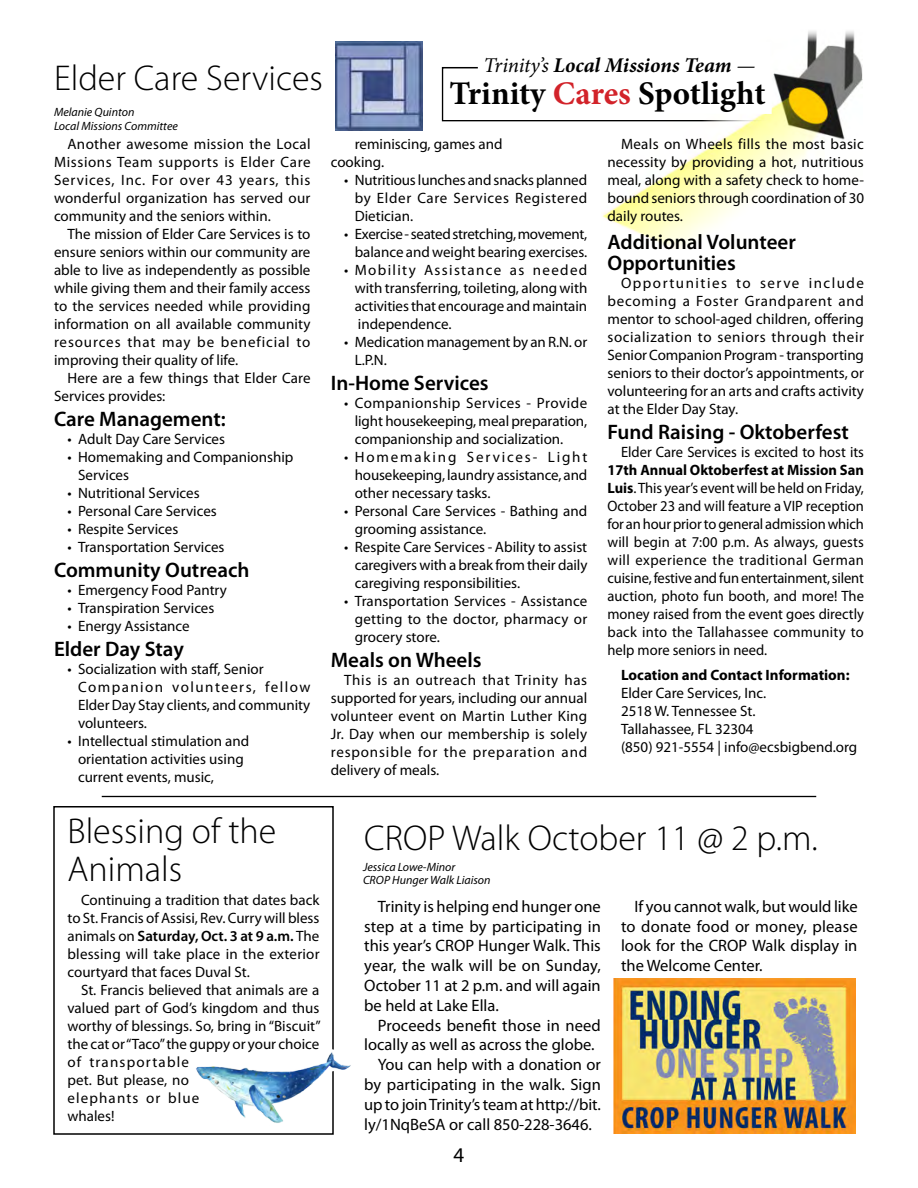
<style>
.page{position:relative;width:918px;height:1188px;background:#fff}
.page>*{position:absolute;margin:0;border:0;box-sizing:border-box;transform-origin:0 0}
.t1{font:300 36px/37.5px "Myriad Pro";color:#000}
.t2{font:700 33px "Minion Pro";color:#000}
.t3{font:600 21px/21px "Myriad Pro";color:#000}
.t4{font:italic 700 21px "Minion Pro";letter-spacing:-.005em;color:#000}
.t5{font:21px "Myriad Pro";color:#000}
.t6{font:16.5px/19.8px "Myriad Pro";color:#000;text-align:justify}
.t7{font:15px/18px "Myriad Pro";color:#000;text-align:justify}
.t8{font:700 15px "Myriad Pro";color:#000}
.t9{font:italic 12px/13.5px "Myriad Pro";color:#000}
.s1{font-weight:400}
.s2{color:#d2232a}
.s3{font-weight:700}
.s4{font-weight:600}
</style>
<div class="page">
<img style="left:336px;top:42px;width:87px;height:89px">
<img style="left:602px;top:31px;width:260px;height:218px">
<div style="left:442px;top:67px;width:328px;height:55px;border:2px solid #000"></div>
<div style="left:478px;top:42px;width:294px;height:72px;background:#fff"></div>
<img style="left:614px;top:978px;width:242px;height:156px">
<hr style="left:102px;top:796px;width:714px;height:1px;background:#000">
<img style="left:196px;top:1034px;width:155px;height:92px">
<h1 class="t1" style="left:54px;top:60px;width:271px">Elder Care Services</h1>
<p class="t9" style="left:54px;top:105px;width:125px">Melanie Quinton<br>Local Missions Committee</p>
<p class="t7" style="left:54px;top:135px;width:258px;text-indent:14px">Another awesome mission the Local Missions Team supports is Elder Care Services, Inc. For over 43 years, this wonderful organization has served our community and the seniors within.</p>
<p class="t7" style="left:54px;top:225px;width:258px;text-indent:14px">The mission of Elder Care Services is to ensure seniors within our community are able to live as independently as possible while giving them and their family access to the services needed while providing information on all available community resources that may be beneficial to improving their quality of life.</p>
<p class="t7" style="left:54px;top:369px;width:258px;text-indent:14px">Here are a few things that Elder Care<br>Services provides:</p>
<h3 class="t3" style="left:54px;top:408px;width:173px">Care Management:</h3>
<p class="t7" style="left:68px;top:430px;width:159px">• Adult Day Care Services</p>
<p class="t7" style="left:78px;top:448px;width:217px;text-indent:-10px">• Homemaking and Companionship<br>Services</p>
<p class="t7" style="left:68px;top:484px;width:134px">• Nutritional Services</p>
<p class="t7" style="left:68px;top:502px;width:151px">• Personal Care Services</p>
<p class="t7" style="left:68px;top:520px;width:112px">• Respite Services</p>
<p class="t7" style="left:68px;top:538px;width:159px">• Transportation Services</p>
<h3 class="t3" style="left:54px;top:559px;width:197px">Community Outreach</h3>
<p class="t7" style="left:68px;top:580px;width:161px">• Emergency Food Pantry</p>
<p class="t7" style="left:68px;top:598px;width:148px">• Transpiration Services</p>
<p class="t7" style="left:68px;top:616px;width:124px">• Energy Assistance</p>
<h3 class="t3" style="left:54px;top:637px;width:131px">Elder Day Stay</h3>
<p class="t7" style="left:78px;top:659px;width:234px;text-align:left;text-indent:-11px">• Socialization with staff, Senior<br>Companion volunteers, fellow<br>Elder Day Stay clients, and community volunteers.</p>
<p class="t7" style="left:78px;top:731px;width:173px;text-align:left;text-indent:-10px">• Intellectual stimulation and orientation activities using current events, music,</p>
<h3 class="t4" style="left:483px;top:50px;width:273px"><span class="s1">Trinity’s</span> Local Missions Team <span class="s1">—</span></h3>
<h2 class="t2" style="left:449px;top:70px;width:318px">Trinity <span class="s2">Cares</span> Spotlight</h2>
<p class="t7" style="left:331px;top:135px;width:173px;text-indent:24px">reminiscing, games and cooking.</p>
<p class="t7" style="left:355px;top:171px;width:234px;text-indent:-11px">• Nutritious lunches and snacks planned by Elder Care Services Registered Dietician.</p>
<p class="t7" style="left:344px;top:225px;width:245px;text-align:right">• Exercise - seated stretching, movement, balance and weight bearing exercises.</p>
<p class="t7" style="left:355px;top:261px;width:234px;text-indent:-11px">• Mobility Assistance as needed with transferring, toileting, along with activities that encourage and maintain independence.</p>
<p class="t7" style="left:355px;top:333px;width:234px;text-indent:-11px">• Medication management by an R.N. or<br>L.P.N.</p>
<h3 class="t3" style="left:331px;top:372px;width:159px">In-Home Services</h3>
<p class="t7" style="left:355px;top:394px;width:234px;text-indent:-10px">• Companionship Services - Provide light housekeeping, meal preparation, companionship and socialization.</p>
<p class="t7" style="left:355px;top:448px;width:234px;text-indent:-10px">• Homemaking Services- Light housekeeping, laundry assistance, and other necessary tasks.</p>
<p class="t7" style="left:355px;top:502px;width:234px;text-indent:-10px">• Personal Care Services - Bathing and grooming assistance.</p>
<p class="t7" style="left:355px;top:538px;width:234px;text-indent:-10px">• Respite Care Services - Ability to assist caregivers with a break from their daily caregiving responsibilities.</p>
<p class="t7" style="left:355px;top:592px;width:234px;text-indent:-10px">• Transportation Services - Assistance getting to the doctor, pharmacy or grocery store.</p>
<h3 class="t3" style="left:331px;top:649px;width:152px">Meals on Wheels</h3>
<p class="t7" style="left:331px;top:670px;width:258px;text-indent:14px">This is an outreach that Trinity has supported for years, including our annual volunteer event on Martin Luther King Jr. Day when our membership is solely responsible for the preparation and delivery of meals.</p>
<p class="t7" style="left:608px;top:135px;width:258px;text-indent:14px">Meals on Wheels fills the most basic necessity by providing a hot, nutritious meal, along with a safety check to home&shy;bound seniors through coordination of 30 daily routes.</p>
<h3 class="t3" style="left:608px;top:231px;width:190px">Additional Volunteer<br>Opportunities</h3>
<p class="t7" style="left:608px;top:274px;width:258px;text-indent:14px">Opportunities to serve include becoming a Foster Grandparent and mentor to school-aged children, offering socialization to seniors through their Senior Companion Program - transporting seniors to their doctor’s appointments, or volunteering for an arts and crafts activity at the Elder Day Stay.</p>
<h3 class="t3" style="left:608px;top:421px;width:243px">Fund Raising - Oktoberfest</h3>
<p class="t7" style="left:621px;top:442px;width:244px">Elder Care Services is excited to host its</p>
<p class="t7" style="left:607px;top:460px;width:258px"><span class="s3">17th Annual Oktoberfest at Mission San Luis</span>. This year’s event will be held on Friday, October 23 and will feature a VIP reception for an hour prior to general admission which will begin at 7:00 p.m. As always, guests will experience the traditional German cuisine, festive and fun entertainment, silent auction, photo fun booth, and more! The money raised from the event goes directly back into the Tallahassee community to help more seniors in need.</p>
<p class="t8" style="left:621px;top:665px;width:230px">Location and Contact Information:</p>
<p class="t7" style="left:621px;top:683px;width:238px;text-align:left">Elder Care Services, Inc.<br>2518 W. Tennessee St.<br>Tallahassee, FL 32304<br>(850) 921-5554 | info@ecsbigbend.org</p>
<h1 class="t1" style="left:68px;top:813px;width:210px">Blessing of the<br>Animals</h1>
<h1 class="t1" style="left:364px;top:820px;width:455px">CROP Walk October 11 @ 2 p.m.</h1>
<p class="t7" style="left:68px;top:890px;width:254px;text-indent:14px">Continuing a tradition that dates back to St. Francis of Assisi, Rev. Curry will bless animals on <span class="s4">Saturday, Oct. 3 at 9 a.m.</span> The blessing will take place in the exterior courtyard that faces Duval St.</p>
<p class="t7" style="left:68px;top:980px;width:255px;text-align:left;text-indent:14px">St. Francis believed that animals are a valued part of God’s kingdom and thus worthy of blessings. So, bring in “Biscuit” the cat or “Taco” the guppy or your choice of transportable<br>pet. But please, no<br>elephants or blue<br>whales!</p>
<p class="t9" style="left:363px;top:860px;width:129px">Jessica Lowe-Minor<br>CROP Hunger Walk Liaison</p>
<p class="t6" style="left:621px;top:896px;width:238px;text-indent:13px">If you cannot walk, but would like to donate food or money, please look for the CROP Walk display in the Welcome Center.</p>
<p class="t6" style="left:364px;top:896px;width:238px;text-indent:13px">Trinity is helping end hunger one step at a time by participating in this year’s CROP Hunger Walk. This year, the walk will be on Sunday, October 11 at 2 p.m. and will again be held at Lake Ella.</p>
<p class="t6" style="left:378px;top:1015px;width:225px">Proceeds benefit those in need</p>
<p class="t6" style="left:364px;top:1035px;width:232px">locally as well as across the globe.</p>
<p class="t6" style="left:378px;top:1055px;width:225px">You can help with a donation or</p>
<p class="t6" style="left:364px;top:1074px;width:238px">by participating in the walk. Sign</p>
<p class="t6" style="left:364px;top:1094px;width:238px">up to join Trinity’s team at http://bit.</p>
<p class="t6" style="left:364px;top:1114px;width:229px">ly/1NqBeSA or call 850-228-3646.</p>
<h3 class="t5" style="left:454px;top:1142px;width:12px">4</h3>
</div>
